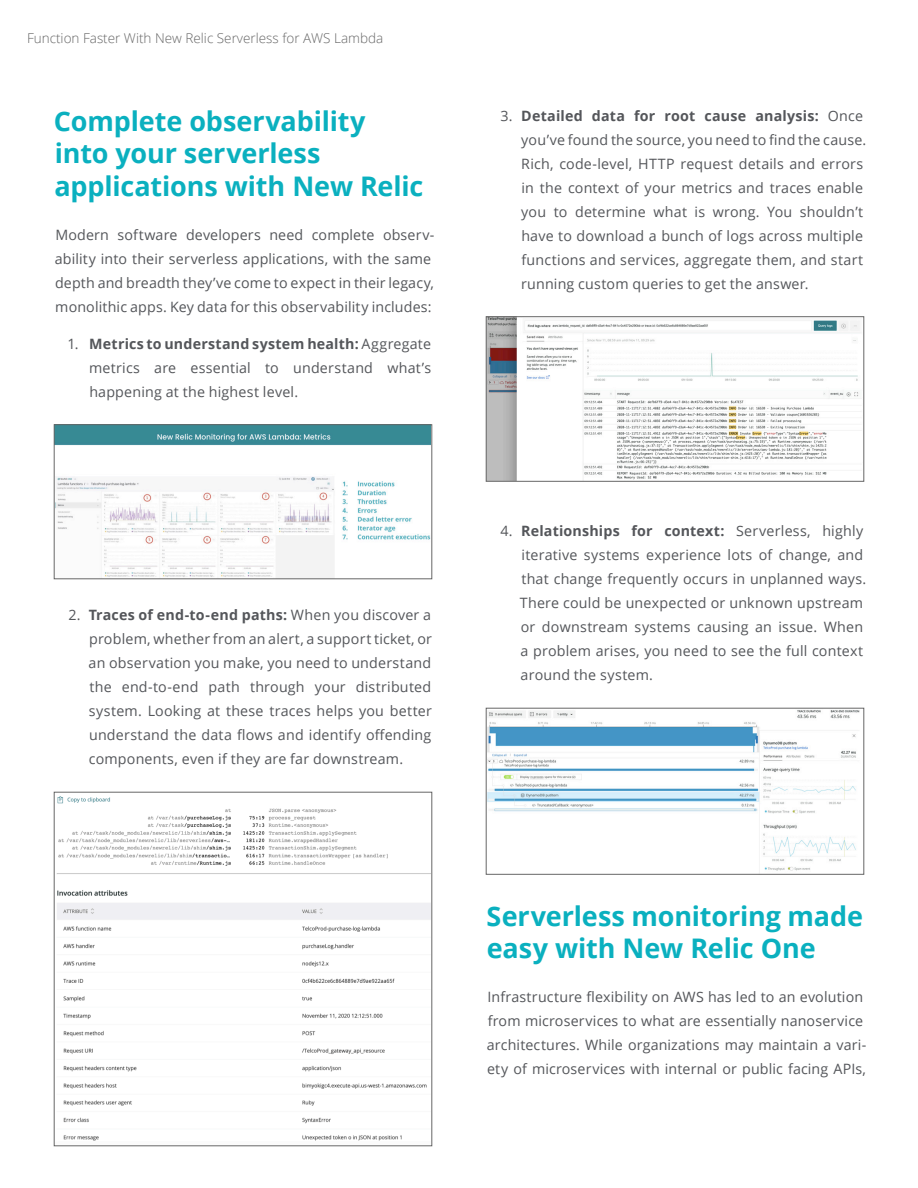
<style>
.page{position:relative;width:918px;height:1188px;background:#fff}
.page>*{position:absolute;margin:0;border:0;box-sizing:border-box;transform-origin:0 0}
.Header_1{font:700 27px/32.4px "Open Sans";letter-spacing:-.005em;color:#0ab0bf}
.Body_Copy{font:14.25px/24px "Open Sans";letter-spacing:.01em;color:#54565a}
.t1{font:300 13.5px "Open Sans";color:#666}
.s1{font-weight:700}
</style>
<div class="page">
<img style="left:56px;top:426px;width:374px;height:151px">
<div style="left:54px;top:424px;width:378px;height:155px;border:1px solid #666"></div>
<img style="left:488px;top:318px;width:373px;height:162px">
<div style="left:486px;top:316px;width:378px;height:166px;border:1px solid #666"></div>
<img style="left:488px;top:710px;width:372px;height:161px">
<div style="left:486px;top:708px;width:378px;height:166px;border:1px solid #666"></div>
<img style="left:56px;top:796px;width:374px;height:345px">
<div style="left:54px;top:792px;width:378px;height:354px;border:1px solid #666"></div>
<p class="t1" style="left:27px;top:29px;width:358px">Function Faster With New Relic Serverless for AWS Lambda</p>
<p class="Header_1" style="left:54px;top:104px;width:371px">Complete observability into your serverless applications with New Relic</p>
<p class="Body_Copy" style="left:55px;top:222px;width:381px">Modern software developers need complete observ&shy;ability into their serverless applications, with the same depth and breadth they’ve come to expect in their legacy, monolithic apps. Key data for this observability includes:</p>
<p class="Body_Copy" style="left:89px;top:332px;width:344px;text-align:justify;text-indent:-22px">1. <span class="s1">Metrics to understand system health:</span> Aggregate metrics are essential to understand what’s happening at the highest level.</p>
<p class="Body_Copy" style="left:89px;top:603px;width:345px;text-align:justify;text-indent:-20px">2. <span class="s1">Traces of end-to-end paths:</span> When you discover a problem, whether from an alert, a support ticket, or an observation you make, you need to understand the end-to-end path through your distributed system. Looking at these traces helps you better understand the data flows and identify offending components, even if they are far downstream.</p>
<p class="Body_Copy" style="left:521px;top:104px;width:347px;text-indent:-21px">3. <span class="s1">Detailed data for root cause analysis:</span> Once you’ve found the source, you need to find the cause.<br>Rich, code-level, HTTP request details and errors in the context of your metrics and traces enable you to determine what is wrong. You shouldn’t have to download a bunch of logs across multiple functions and services, aggregate them, and start running custom queries to get the answer.</p>
<p class="Body_Copy" style="left:520px;top:518px;width:348px;text-indent:-19px">4. <span class="s1">Relationships for context:</span> Serverless, highly iterative systems experience lots of change, and that change frequently occurs in unplanned ways.<br>There could be unexpected or unknown upstream or downstream systems causing an issue. When a problem arises, you need to see the full context around the system.</p>
<p class="Header_1" style="left:487px;top:899px;width:378px">Serverless monitoring made easy with New Relic One</p>
<p class="Body_Copy" style="left:487px;top:985px;width:381px">Infrastructure flexibility on AWS has led to an evolution from microservices to what are essentially nanoservice architectures. While organizations may maintain a vari&shy;ety of microservices with internal or public facing APIs,</p>
</div>
